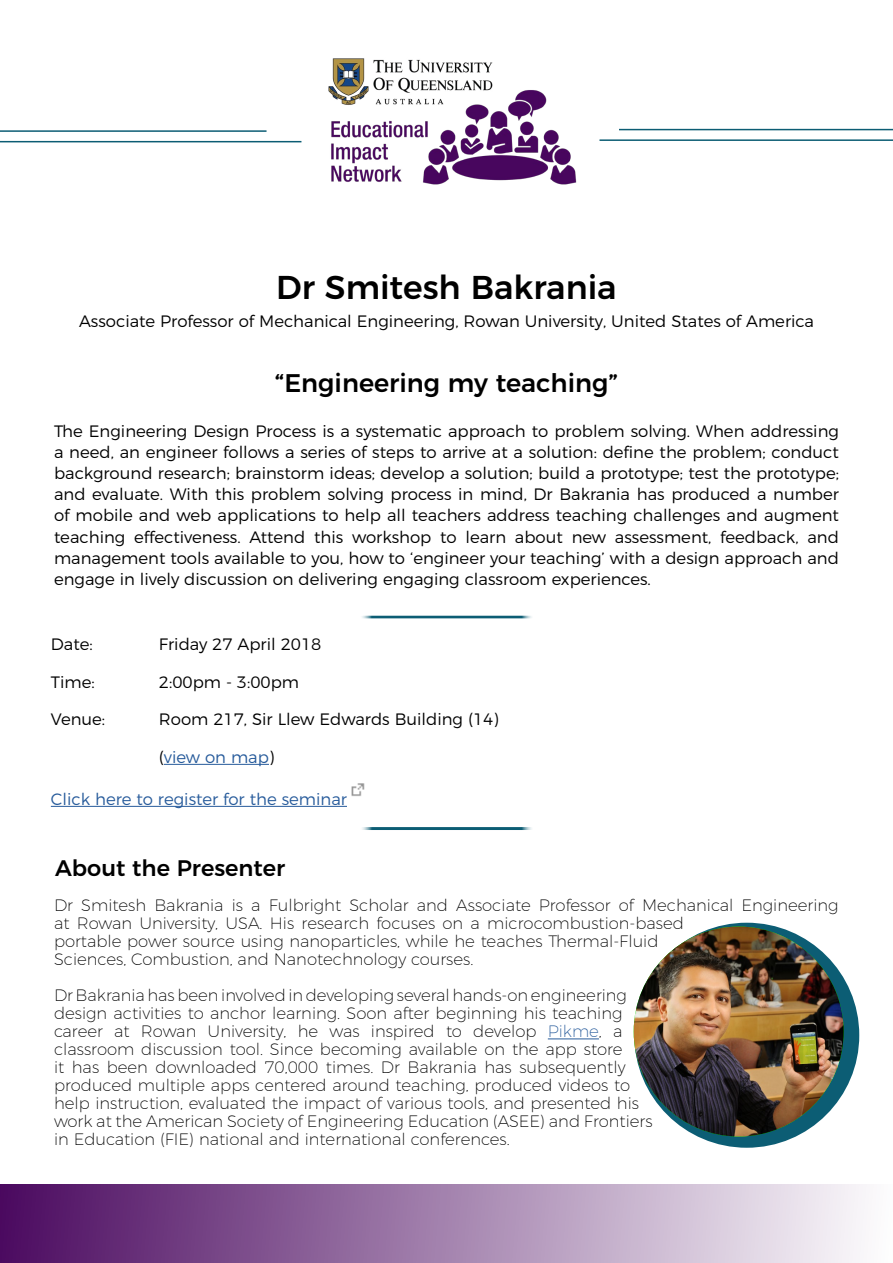
<style>
.page{position:relative;width:893px;height:1263px;background:#fff}
.page>*{position:absolute;margin:0;border:0;box-sizing:border-box;transform-origin:0 0}
.t1{font:500 33px "Montserrat";color:#000}
.t2{font:500 25.5px "Montserrat";color:#000}
.t3{font:500 22.5px "Montserrat";color:#000}
.t4{font:200 16.5px/18px "Montserrat";color:#000}
.t5{font:300 16.5px/21px "Montserrat";color:#000;text-align:justify}
.t6{font:300 16.5px "Montserrat";color:#275b9b}
.s1{color:#000}
.s2{color:#275b9b}
</style>
<div class="page">
<hr style="left:360px;top:615px;width:173px;height:3px;background:#0c5d74">
<hr style="left:164px;top:764px;width:105px;height:1px;background:#275b9b">
<hr style="left:51px;top:806px;width:296px;height:1px;background:#275b9b">
<img style="left:351px;top:783px;width:14px;height:13px">
<hr style="left:360px;top:827px;width:173px;height:3px;background:#0c5d74">
<hr style="left:548px;top:1038px;width:51px;height:1px;background:#275b9b">
<div style="left:0;top:1184px;width:893px;height:79px;background:linear-gradient(to right,#4b0a60,#fefdfe)"></div>
<hr style="left:619px;top:129px;width:274px;height:1px;background:#0c5d74">
<div style="left:634px;top:923px;width:225px;height:225px;background:#0c5d74;border-radius:50%"></div>
<img style="left:634px;top:926px;width:210px;height:210px;border-radius:105px">
<hr style="left:0;top:130px;width:267px;height:2px;background:#0c5d74">
<hr style="left:0;top:141px;width:301px;height:1px;background:#0c5d74">
<hr style="left:599px;top:139px;width:294px;height:2px;background:#0c5d74">
<img style="left:328px;top:58px;width:249px;height:127px">
<h1 class="t1" style="left:276px;top:261px;width:342px">Dr Smitesh Bakrania</h1>
<p class="t5" style="left:79px;top:310px;width:736px">Associate Professor of Mechanical Engineering, Rowan University, United States of America</p>
<h2 class="t2" style="left:275px;top:363px;width:345px">“Engineering my teaching”</h2>
<p class="t5" style="left:54px;top:420px;width:786px">The Engineering Design Process is a systematic approach to problem solving. When addressing a need, an engineer follows a series of steps to arrive at a solution: define the problem; conduct background research; brainstorm ideas; develop a solution; build a prototype; test the prototype; and evaluate. With this problem solving process in mind, Dr Bakrania has produced a number of mobile and web applications to help all teachers address teaching challenges and augment teaching effectiveness. Attend this workshop to learn about new assessment, feedback, and management tools available to you, how to ‘engineer your teaching’ with a design approach and engage in lively discussion on delivering engaging classroom experiences.</p>
<p class="t5" style="left:51px;top:632px;width:43px">Date:</p>
<p class="t5" style="left:159px;top:632px;width:164px">Friday 27 April 2018</p>
<p class="t5" style="left:51px;top:670px;width:45px">Time:</p>
<p class="t5" style="left:159px;top:670px;width:142px">2:00pm - 3:00pm</p>
<p class="t5" style="left:51px;top:707px;width:56px">Venue:</p>
<p class="t5" style="left:159px;top:707px;width:341px">Room 217, Sir Llew Edwards Building (14)</p>
<p class="t6" style="left:159px;top:744px;width:117px"><span class="s1">(</span>view on map<span class="s1">)</span></p>
<p class="t6" style="left:51px;top:786px;width:298px">Click here to register for the seminar</p>
<h3 class="t3" style="left:55px;top:850px;width:231px">About the Presenter</h3>
<p class="t4" style="left:54px;top:895px;width:786px">Dr Smitesh Bakrania is a Fulbright Scholar and Associate Professor of Mechanical Engineering at Rowan University, USA. His research focuses on a microcombustion-based<br>portable power source using nanoparticles, while he teaches Thermal-Fluid<br>Sciences, Combustion, and Nanotechnology courses.</p>
<p class="t4" style="left:54px;top:985px;width:600px">Dr Bakrania has been involved in developing several hands-on engineering design activities to anchor learning. Soon after beginning his teaching career at Rowan University, he was inspired to develop <span class="s2">Pikme</span>, a classroom discussion tool. Since becoming available on the app store<br>it has been downloaded 70,000 times. Dr Bakrania has subsequently produced multiple apps centered around teaching, produced videos to help instruction, evaluated the impact of various tools, and presented his work at the American Society of Engineering Education (ASEE) and Frontiers in Education (FIE) national and international conferences.</p>
</div>
